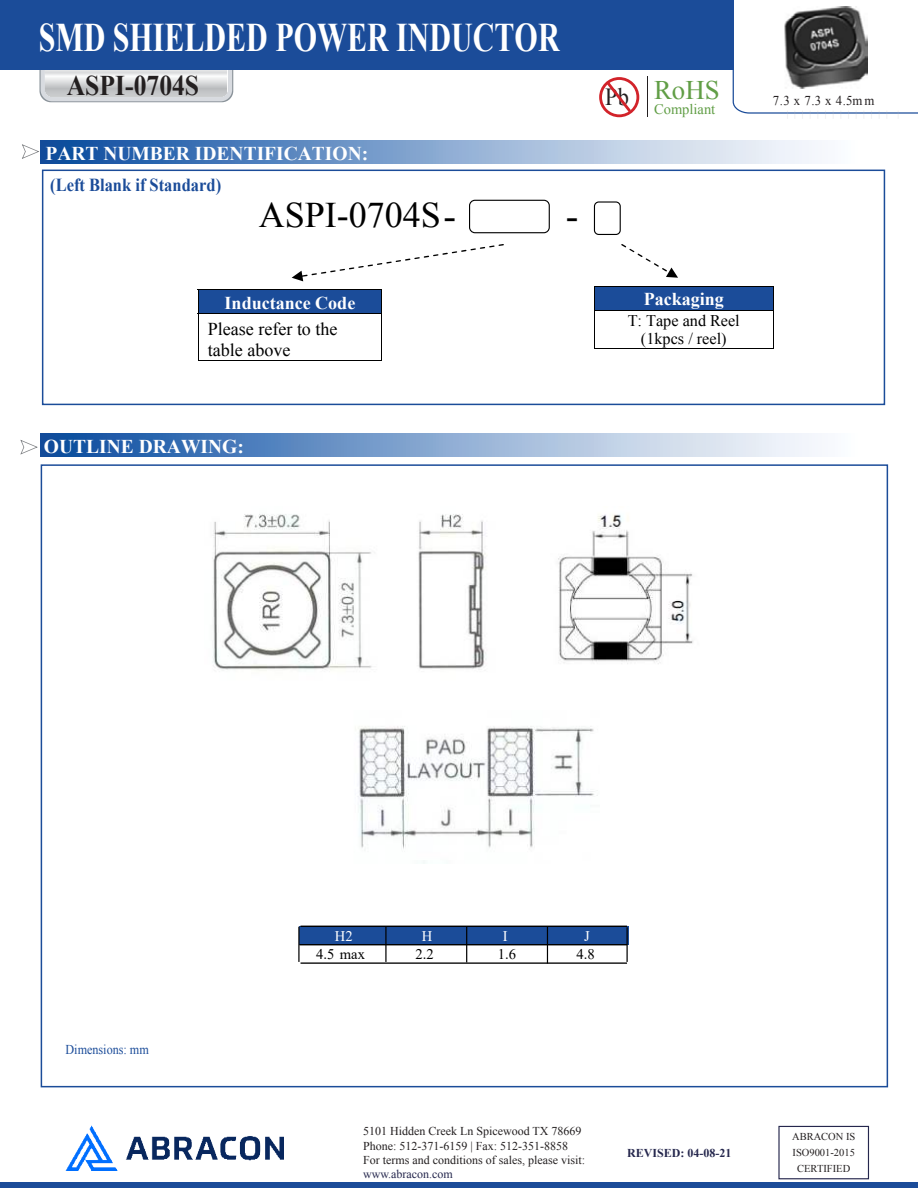
<style>
.page{position:relative;width:918px;height:1188px;background:#fff}
.page>*{position:absolute;margin:0;border:0;box-sizing:border-box;transform-origin:0 0}
.t1{font:700 40.5px "Times New Roman";color:#fff;scale:.74 1}
.t2{font:36px "Times New Roman";color:#000}
.t3{font:36px "Arial";color:#000}
.t4{font:700 28.5px "Times New Roman";color:#231f20;scale:.9 1}
.t5{font:26.85px "Times New Roman";color:#619e46}
.t6{font:700 19.5px "Times New Roman";color:#fff}
.t7{font:700 18.3px "Times New Roman";color:#1b4c99;scale:.9 1}
.t8{font:18px/20.7px "Times New Roman";color:#000}
.t9{font:700 18px "Times New Roman";color:#fff}
.t10{font:16.2px/18.8px "Times New Roman";color:#000;text-align:center}
.t11{font:14.7px "Times New Roman";color:#000}
.t12{font:14.7px "Times New Roman";color:#fff}
.t13{font:14.55px "Times New Roman";color:#619e46}
.t14{font:13.5px "Times New Roman";color:#231f20;scale:.95 1}
.t15{font:13.5px "Times New Roman";color:#1b4c99;scale:.9 1}
.t16{font:12px/14.4px "Times New Roman";color:#231f20}
.t17{font:700 12px "Times New Roman";color:#25274d}
.t18{font:12px "Times New Roman";color:#25274d}
.t19{font:10.5px/16px "Times New Roman";color:#231f20;text-align:center}
.s1{font-family:"Arial"}
.s2{font-style:inherit}
</style>
<div class="page">
<div style="left:41px;top:433px;width:839px;height:23px;background:linear-gradient(to right,#0c4ea1,#fff)"></div>
<div style="left:41px;top:141px;width:839px;height:23px;background:linear-gradient(to right,#0c4ea1,#fff)"></div>
<svg style="left:39px;top:70px;width:194px;height:32px;background:#d4d6d8"></svg>
<div style="left:0;top:0;width:733px;height:70px;background:#1b4c99"></div>
<div style="left:0;top:1183px;width:918px;height:5px;background:#1b4c99"></div>
<svg style="left:733px;top:0;width:185px;height:114px"></svg>
<svg style="left:599px;top:77px;width:40px;height:40px"></svg>
<hr style="left:647px;top:76px;width:1px;height:41px;background:#231f20">
<svg style="left:20px;top:440px;width:18px;height:15px"></svg>
<img style="left:781px;top:7px;width:87px;height:82px">
<div style="left:299px;top:926px;width:330px;height:19px;background:#1b4c99"></div>
<hr style="left:385px;top:927px;width:1px;height:35px;background:#000">
<hr style="left:547px;top:927px;width:1px;height:36px;background:#000">
<hr style="left:466px;top:927px;width:1px;height:35px;background:#000">
<hr style="left:300px;top:926px;width:327px;height:1px;background:#000">
<hr style="left:299px;top:944px;width:328px;height:1px;background:#000">
<hr style="left:301px;top:963px;width:326px;height:1px;background:#000">
<hr style="left:627px;top:927px;width:1px;height:35px;background:#000">
<div style="left:595px;top:287px;width:178px;height:23px;background:#1b4c99"></div>
<hr style="left:594px;top:286px;width:179px;height:1px;background:#000">
<svg style="left:594px;top:287px;width:1px;height:23px"></svg>
<svg style="left:773px;top:286px;width:1px;height:24px"></svg>
<hr style="left:594px;top:310px;width:179px;height:1px;background:#000">
<hr style="left:594px;top:311px;width:1px;height:38px;background:#000">
<hr style="left:594px;top:348px;width:179px;height:1px;background:#000">
<hr style="left:773px;top:311px;width:1px;height:38px;background:#000">
<div style="left:199px;top:290px;width:182px;height:23px;background:#1b4c99"></div>
<hr style="left:198px;top:289px;width:184px;height:1px;background:#000">
<svg style="left:198px;top:290px;width:1px;height:23px"></svg>
<svg style="left:381px;top:290px;width:1px;height:23px"></svg>
<hr style="left:198px;top:313px;width:184px;height:1px;background:#000">
<hr style="left:198px;top:314px;width:1px;height:47px;background:#000">
<hr style="left:198px;top:360px;width:183px;height:1px;background:#000">
<hr style="left:381px;top:314px;width:1px;height:47px;background:#000">
<div style="left:469px;top:200px;width:81px;height:33px;border:1px solid #000;border-radius:5px"></div>
<div style="left:594px;top:201px;width:27px;height:34px;border:1px solid #000;border-radius:4px"></div>
<svg style="left:621px;top:244px;width:57px;height:34px"></svg>
<svg style="left:292px;top:244px;width:212px;height:37px"></svg>
<svg style="left:22px;top:144px;width:17px;height:15px"></svg>
<div style="left:42px;top:170px;width:843px;height:235px;border:2px solid #1b4c99"></div>
<div style="left:778px;top:1126px;width:91px;height:53px;border:1px solid #25274d"></div>
<img style="left:65px;top:1125px;width:219px;height:46px">
<img style="left:212px;top:514px;width:481px;height:157px">
<img style="left:357px;top:726px;width:241px;height:138px">
<hr style="left:298px;top:927px;width:1px;height:35px;background:#000">
<h1 class="t1" style="left:39px;top:23px;width:705px">SMD SHIELDED POWER INDUCTOR</h1>
<h3 class="t4" style="left:67px;top:76px;width:149px">ASPI-0704S</h3>
<h3 class="t5" style="left:605px;top:80px;width:116px"><sub>Pb</sub> RoHS</h3>
<p class="t13" style="left:654px;top:104px;width:63px">Compliant</p>
<h3 class="t6" style="left:45px;top:147px;width:324px">PART NUMBER IDENTIFICATION:</h3>
<h3 class="t7" style="left:50px;top:179px;width:191px">(Left Blank if Standard)</h3>
<h2 class="t2" style="left:259px;top:202px;width:199px">ASPI-0704S <span class="s1">-</span></h2>
<h3 class="t9" style="left:225px;top:297px;width:132px">Inductance Code</h3>
<h3 class="t8" style="left:208px;top:320px;width:131px">Please refer to the table above</h3>
<h3 class="t6" style="left:44px;top:439px;width:201px">OUTLINE DRAWING:</h3>
<h2 class="t3" style="left:566px;top:195px;width:13px">-</h2>
<h3 class="t9" style="left:644px;top:293px;width:82px">Packaging</h3>
<h3 class="t10" style="left:628px;top:312px;width:114px">T: Tape and Reel (1kpcs / reel)</h3>
<p class="t14" style="left:773px;top:96px;width:108px">7.3 x 7.3 x 4.5m m</p>
<p class="t15" style="left:66px;top:1044px;width:94px">Dimensions: mm</p>
<p class="t12" style="left:335px;top:925px;width:19px">H2</p>
<p class="t12" style="left:422px;top:925px;width:12px">H</p>
<p class="t12" style="left:503px;top:925px;width:6px">I</p>
<p class="t12" style="left:584px;top:925px;width:7px">J</p>
<p class="t11" style="left:316px;top:944px;width:50px">4.5 max</p>
<p class="t11" style="left:415px;top:944px;width:20px">2.2</p>
<p class="t11" style="left:498px;top:944px;width:20px">1.6</p>
<p class="t11" style="left:576px;top:944px;width:20px">4.8</p>
<p class="t16" style="left:363px;top:1125px;width:223px">5101 Hidden Creek Ln Spicewood TX 78669<br>Phone: 512-371-6159 | Fax: 512-351-8858<br>For terms and conditions of sales, please visit:</p>
<p class="t18" style="left:363px;top:1170px;width:91px">www.abracon.com</p>
<p class="t17" style="left:627px;top:1148px;width:106px">REVISED: 04-<span class="s2">0</span>8-2<span class="s2">1</span></p>
<p class="t19" style="left:792px;top:1130px;width:65px">ABRACON IS<br>ISO9001-2015<br>CERTIFIED</p>
</div>
